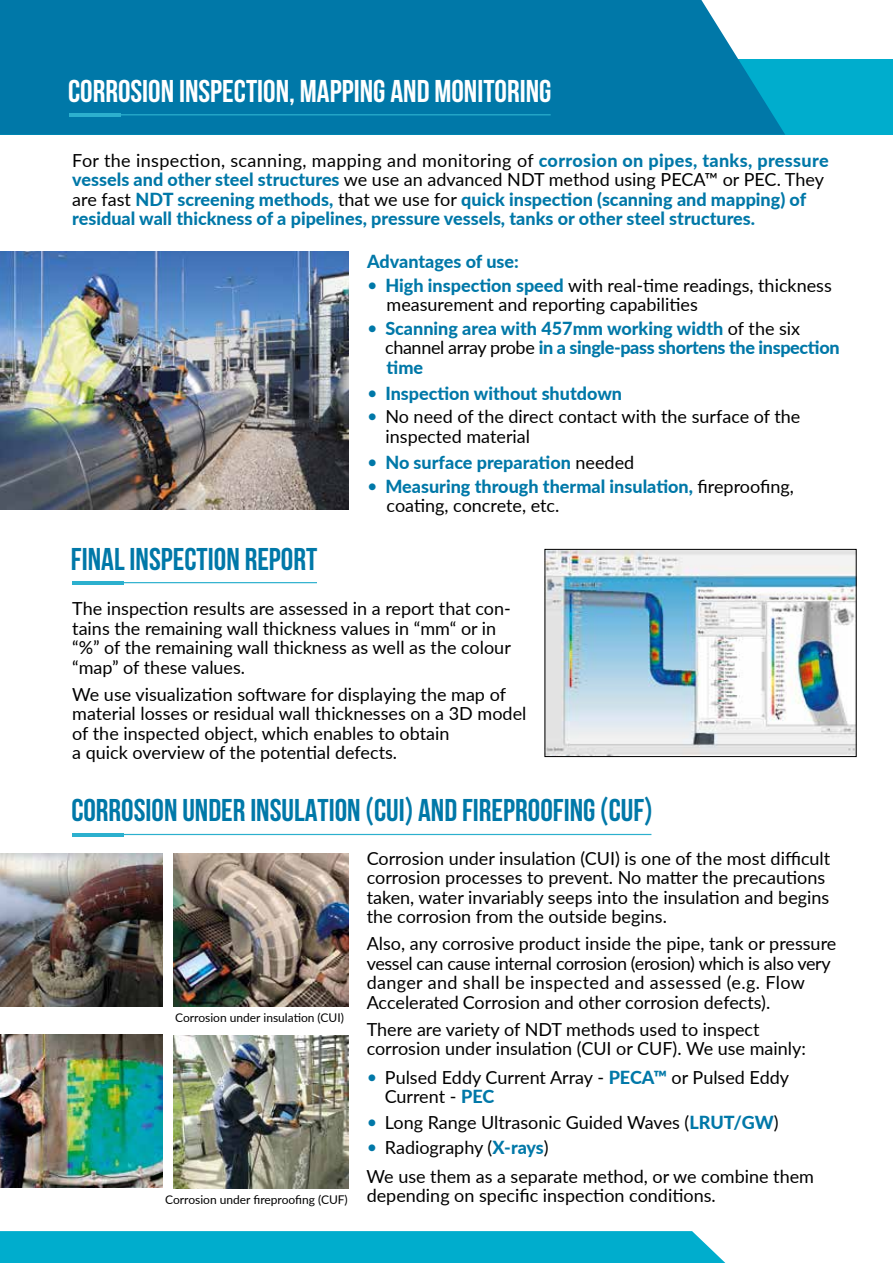
<style>
.page{position:relative;width:893px;height:1263px;background:#fff}
.page>*{position:absolute;margin:0;border:0;box-sizing:border-box;transform-origin:0 0}
.t1{font:700 31.5px "Bebas Neue";color:#0078a8}
.t2{font:700 31.5px "Bebas Neue";color:#fff}
.t3{font:18px/19.5px "Lato";color:#000}
.t4{font:800 18px/19.5px "Lato";color:#0078a8}
.t5{font:12px "Lato";color:#000}
.s1{font-weight:400;color:#000}
.s2{color:#0078a8}
.s3{font-weight:800;color:#0078a8}
.s4{font-weight:400}
.s5{font-family:"Lato";font-weight:500}
</style>
<div class="page">
<div style="left:0;top:60px;width:893px;height:75px;background:#00adcd"></div>
<div style="left:0;top:0;width:785px;height:135px;background:#0078a8"></div>
<div style="left:0;top:1231px;width:725px;height:32px;background:#00adcd"></div>
<img style="left:547px;top:551px;width:308px;height:204px">
<div style="left:545px;top:549px;width:312px;height:208px;border:1px solid #000"></div>
<img style="left:174px;top:854px;width:175px;height:153px">
<img style="left:0;top:854px;width:162px;height:153px">
<img style="left:174px;top:1035px;width:175px;height:153px">
<img style="left:0;top:1034px;width:162px;height:153px">
<img style="left:0;top:252px;width:349px;height:258px">
<hr style="left:69px;top:113px;width:51px;height:4px;background:#2cb0ce">
<hr style="left:120px;top:114px;width:431px;height:1px;background:#2cb0ce">
<hr style="left:72px;top:581px;width:52px;height:4px;background:#2cb0ce">
<hr style="left:124px;top:582px;width:193px;height:1px;background:#2cb0ce">
<hr style="left:72px;top:833px;width:52px;height:4px;background:#2cb0ce">
<hr style="left:124px;top:834px;width:527px;height:1px;background:#2cb0ce">
<h1 class="t2" style="left:68px;top:74px;width:485px">CORROSION INSPECTION, MAPPING AND MONITORING</h1>
<p class="t4" style="left:72px;top:150px;width:758px"><span class="s1">For the inspection, scanning, mapping and monitoring of</span> corrosion on pipes, tanks, pressure vessels and other steel structures <span class="s1">we use an advanced NDT method using PECA™ or PEC. They are fast</span> NDT screening methods, <span class="s1">that we use for</span> quick inspection (scanning and mapping) of residual wall thickness of a pipelines, pressure vessels, tanks or other steel structures.</p>
<p class="t4" style="left:367px;top:250px;width:153px">Advantages of use:</p>
<p class="t3" style="left:387px;top:274px;width:447px;text-indent:-19px"><span class="s2">•</span> <span class="s3">High inspection speed</span> with real-time readings, thickness measurement and reporting capabilities</p>
<p class="t4" style="left:385px;top:318px;width:456px;text-indent:-18px"><span class="s4">•</span> Scanning area with 457mm working width <span class="s1">of the six channel array probe</span> in a single-pass shortens the inspection time</p>
<p class="t4" style="left:367px;top:382px;width:257px"><span class="s4">•</span> Inspection without shutdown</p>
<p class="t3" style="left:385px;top:406px;width:416px;text-indent:-18px"><span class="s2">•</span> No need of the direct contact with the surface of the inspected material</p>
<p class="t4" style="left:367px;top:451px;width:269px"><span class="s4">•</span> No surface preparation <span class="s1">needed</span></p>
<p class="t4" style="left:387px;top:475px;width:409px;text-indent:-19px"><span class="s4">•</span> Measuring through thermal insulation, <span class="s1">fireproofing, coating, concrete, etc.</span></p>
<h1 class="t1" style="left:71px;top:542px;width:248px">FINAL INSPECTION REPORT</h1>
<p class="t3" style="left:72px;top:598px;width:440px">The inspection results are assessed in a report that con&shy;tains the remaining wall thickness values in “mm“ or in “%” of the remaining wall thickness as well as the colour “map” of these values.</p>
<p class="t3" style="left:72px;top:684px;width:456px">We use visualization software for displaying the map of material losses or residual wall thicknesses on a 3D model of the inspected object, which enables to obtain<br>a quick overview of the potential defects.</p>
<h1 class="t1" style="left:71px;top:793px;width:583px">CORROSION UNDER INSULATION <span class="s5">(</span>CUI<span class="s5">)</span> AND FIREPROOFING <span class="s5">(</span>CUF<span class="s5">)</span></h1>
<p class="t5" style="left:175px;top:1009px;width:170px">Corrosion under insulation (CUI)</p>
<p class="t5" style="left:165px;top:1191px;width:184px">Corrosion under fireproofing (CUF)</p>
<p class="t3" style="left:367px;top:848px;width:465px">Corrosion under insulation (CUI) is one of the most difficult corrosion processes to prevent. No matter the precautions taken, water invariably seeps into the insulation and begins the corrosion from the outside begins.</p>
<p class="t3" style="left:367px;top:933px;width:471px">Also, any corrosive product inside the pipe, tank or pressure vessel can cause internal corrosion (erosion) which is also very danger and shall be inspected and assessed (e.g. Flow Accelerated Corrosion and other corrosion defects).</p>
<p class="t3" style="left:367px;top:1019px;width:441px">There are variety of NDT methods used to inspect corrosion under insulation (CUI or CUF). We use mainly:</p>
<p class="t3" style="left:385px;top:1067px;width:406px;text-indent:-18px"><span class="s2">•</span> Pulsed Eddy Current Array - <span class="s3">PECA™</span> or Pulsed Eddy<br>Current - <span class="s3">PEC</span></p>
<p class="t3" style="left:367px;top:1112px;width:413px"><span class="s2">•</span> Long Range Ultrasonic Guided Waves (<span class="s3">LRUT/GW</span>)</p>
<p class="t3" style="left:367px;top:1133px;width:449px;line-height:28.5px"><span class="s2">•</span> Radiography (<span class="s3">X-rays</span>)<br>We use them as a separate method, or we combine them</p>
<p class="t3" style="left:367px;top:1185px;width:351px">depending on specific inspection conditions.</p>
</div>
